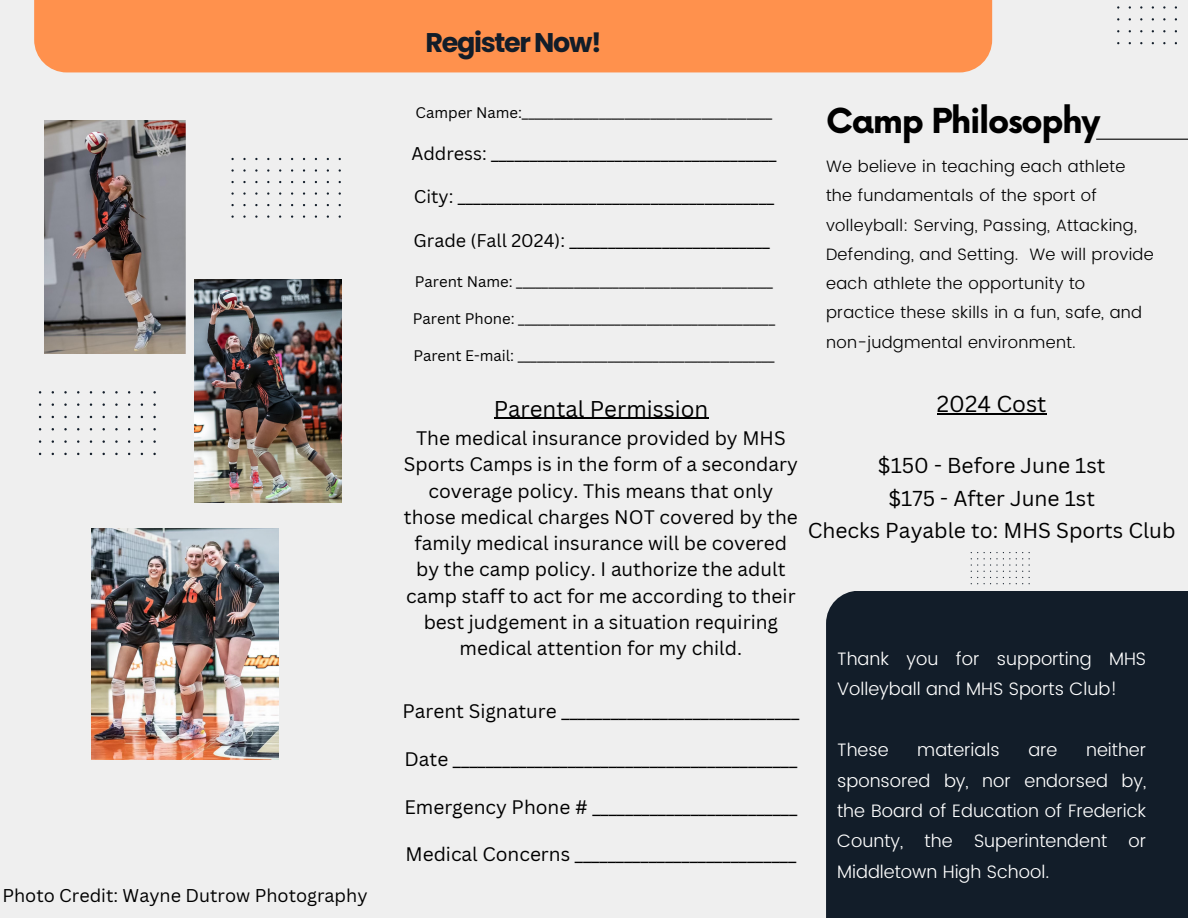
<style>
.page{position:relative;width:1188px;height:918px;background:#efefef}
.page>*{position:absolute;margin:0;border:0;box-sizing:border-box;transform-origin:0 0}
.t1{font:700 33.6px "Now";letter-spacing:-.04em;color:#000}
.t2{font:700 27px "Poppins";letter-spacing:-.05em;color:#121d29}
.t3{font:22.5px "Canva Sans";color:#000}
.t4{font:22.2px "Canva Sans";color:#000}
.t5{font:21px/32.7px "Canva Sans";color:#000;text-align:center}
.t6{font:19.05px/26.2px "Canva Sans";color:#000;text-align:center}
.t7{font:300 18px/30.3px "Poppins";color:#fff}
.t8{font:18px "Canva Sans";color:#000}
.t9{font:300 16.5px/29.2px "Poppins";letter-spacing:.02em;color:#000}
.t10{font:15px "Canva Sans";color:#000}
</style>
<div class="page">
<div style="left:34px;top:0;width:958px;height:72px;background:#ff914d"></div>
<div style="left:826px;top:591px;width:362px;height:327px;background:#121d29"></div>
<svg style="left:231px;top:158px;width:110px;height:59px"></svg>
<svg style="left:971px;top:552px;width:59px;height:32px"></svg>
<svg style="left:1117px;top:6px;width:60px;height:38px"></svg>
<hr style="left:1096px;top:139px;width:92px;height:1px;background:#000">
<img style="left:45px;top:120px;width:140px;height:233px">
<svg style="left:39px;top:391px;width:117px;height:64px"></svg>
<img style="left:92px;top:528px;width:187px;height:231px">
<img style="left:195px;top:280px;width:146px;height:223px">
<hr style="left:937px;top:414px;width:110px;height:1px;background:#000">
<hr style="left:494px;top:418px;width:214px;height:1px;background:#000">
<h3 class="t8" style="left:2px;top:883px;width:367px">Photo Credit: Wayne Dutrow Photography</h3>
<h2 class="t2" style="left:425px;top:24px;width:178px">Register Now!</h2>
<p class="t10" style="left:416px;top:102px;width:358px">Camper Name:_______________________________________</p>
<p class="t8" style="left:411px;top:140px;width:367px">Address: _____________________________________</p>
<p class="t8" style="left:414px;top:184px;width:362px">City: _________________________________________</p>
<p class="t8" style="left:414px;top:228px;width:358px">Grade (Fall 2024): __________________________</p>
<p class="t10" style="left:415px;top:271px;width:360px">Parent Name: ________________________________________</p>
<p class="t10" style="left:413px;top:308px;width:364px">Parent Phone: ________________________________________</p>
<p class="t10" style="left:413px;top:345px;width:363px">Parent E-mail: ________________________________________</p>
<p class="t1" style="left:826px;top:103px;width:276px">Camp Philosophy</p>
<p class="t9" style="left:826px;top:152px;width:329px">We believe in teaching each athlete the fundamentals of the sport of volleyball: Serving, Passing, Attacking, Defending, and Setting. We will provide each athlete the opportunity to practice these skills in a fun, safe, and non-judgmental environment.</p>
<p class="t4" style="left:494px;top:393px;width:216px">Parental Permission</p>
<p class="t6" style="left:404px;top:425px;width:396px">The medical insurance provided by MHS Sports Camps is in the form of a secondary coverage policy. This means that only those medical charges NOT covered by the family medical insurance will be covered by the camp policy. I authorize the adult camp staff to act for me according to their best judgement in a situation requiring medical attention for my child.</p>
<h3 class="t6" style="left:403px;top:698px;width:398px">Parent Signature _____________________________</h3>
<h3 class="t6" style="left:404px;top:745px;width:394px">Date __________________________________________</h3>
<h3 class="t6" style="left:404px;top:793px;width:394px">Emergency Phone # _________________________</h3>
<h3 class="t6" style="left:405px;top:841px;width:392px">Medical Concerns ___________________________</h3>
<p class="t3" style="left:937px;top:388px;width:111px">2024 Cost</p>
<h1 class="t5" style="left:808px;top:449px;width:369px">$150 - Before June 1st<br>$175 - After June 1st<br>Checks Payable to: MHS Sports Club</h1>
<p class="t7" style="left:837px;top:644px;width:311px">Thank you for supporting MHS<br>Volleyball and MHS Sports Club!</p>
<h4 class="t7" style="left:837px;top:735px;width:311px;text-align:justify;text-indent:249px">neither sponsored by, nor endorsed by, the Board of Education of Frederick County, the Superintendent or Middletown High School.</h4>
<h4 class="t7" style="left:837px;top:735px;width:53px">These</h4>
<h4 class="t7" style="left:917px;top:735px;width:84px">materials</h4>
<h4 class="t7" style="left:1028px;top:735px;width:31px">are</h4>
</div>
